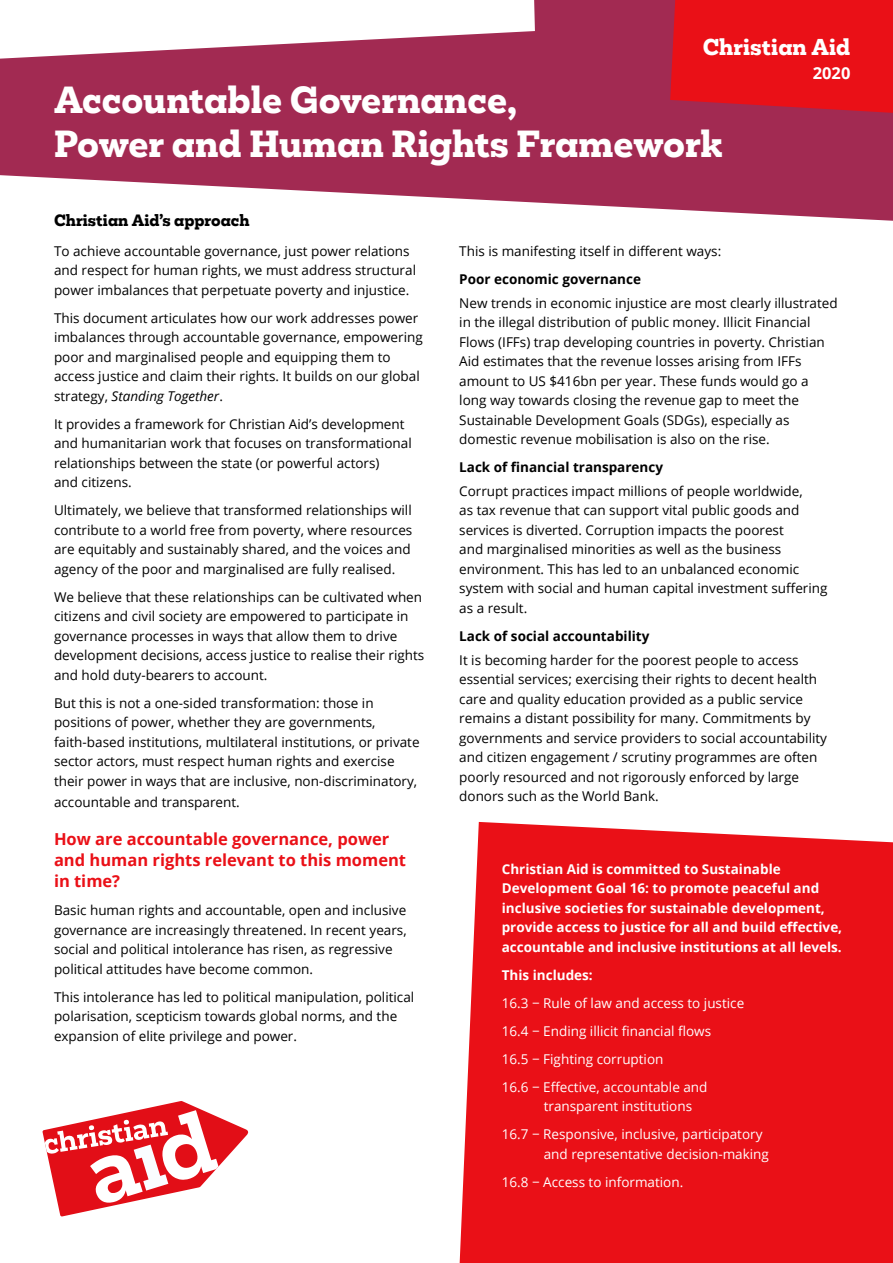
<style>
.page{position:relative;width:893px;height:1263px;background:#fff}
.page>*{position:absolute;margin:0;border:0;box-sizing:border-box;transform-origin:0 0}
.t1{font:800 34.5px/43.5px "Mokoko";letter-spacing:-.005em;color:#fff}
.t2{font:800 21px "Mokoko";color:#fff}
.t3{font:700 16.5px/21px "Open Sans";color:#ea1017}
.t4{font:700 16.5px "Open Sans";color:#fff}
.t5{font:800 15px "Mokoko";color:#000}
.t6{font:13.5px/19.5px "Open Sans";color:#000}
.t7{font:13.5px/28px "Open Sans";color:#fff}
.t8{font:700 13.5px/19.5px "Open Sans";color:#fff}
.t9{font:700 13.5px "Open Sans";color:#000}
.s1{font-style:italic}
</style>
<div class="page">
<svg style="left:42px;top:1101px;width:206px;height:115px"></svg>
<svg style="left:0;top:0;width:893px;height:221px;fill:#a22a52"></svg>
<svg style="left:670px;top:0;width:223px;height:113px;background:#e5111b"></svg>
<div style="left:460px;top:822px;width:433px;height:441px;background:#ea1017"></div>
<h2 class="t2" style="left:703px;top:33px;width:149px">Christian Aid</h2>
<p class="t4" style="left:813px;top:61px;width:39px">2020</p>
<h1 class="t1" style="left:54px;top:79px;width:670px">Accountable Governance,<br>Power and Human Rights Framework</h1>
<p class="t5" style="left:54px;top:210px;width:197px">Christian Aid’s approach</p>
<p class="t6" style="left:54px;top:241px;width:364px">To achieve accountable governance, just power relations and respect for human rights, we must address structural power imbalances that perpetuate poverty and injustice.</p>
<p class="t6" style="left:54px;top:308px;width:370px">This document articulates how our work addresses power imbalances through accountable governance, empowering poor and marginalised people and equipping them to access justice and claim their rights. It builds on our global strategy, <span class="s1">Standing Together</span>.</p>
<p class="t6" style="left:54px;top:414px;width:359px">It provides a framework for Christian Aid’s development and humanitarian work that focuses on transformational relationships between the state (or powerful actors)<br>and citizens.</p>
<p class="t6" style="left:54px;top:500px;width:360px">Ultimately, we believe that transformed relationships will contribute to a world free from poverty, where resources are equitably and sustainably shared, and the voices and agency of the poor and marginalised are fully realised.</p>
<p class="t6" style="left:54px;top:587px;width:372px">We believe that these relationships can be cultivated when citizens and civil society are empowered to participate in governance processes in ways that allow them to drive development decisions, access justice to realise their rights and hold duty-bearers to account.</p>
<p class="t6" style="left:54px;top:693px;width:367px">But this is not a one-sided transformation: those in positions of power, whether they are governments, faith-based institutions, multilateral institutions, or private sector actors, must respect human rights and exercise their power in ways that are inclusive, non-discriminatory,</p>
<p class="t6" style="left:54px;top:792px;width:187px">accountable and transparent.</p>
<p class="t3" style="left:54px;top:828px;width:354px">How are accountable governance, power and human rights relevant to this moment in time?</p>
<p class="t6" style="left:54px;top:900px;width:354px">Basic human rights and accountable, open and inclusive governance are increasingly threatened. In recent years, social and political intolerance has risen, as regressive political attitudes have become common.</p>
<p class="t6" style="left:54px;top:986px;width:362px">This intolerance has led to political manipulation, political polarisation, scepticism towards global norms, and the expansion of elite privilege and power.</p>
<p class="t6" style="left:459px;top:241px;width:264px">This is manifesting itself in different ways:</p>
<p class="t9" style="left:459px;top:269px;width:183px">Poor economic governance</p>
<p class="t6" style="left:459px;top:293px;width:380px">New trends in economic injustice are most clearly illustrated in the illegal distribution of public money. Illicit Financial Flows (IFFs) trap developing countries in poverty. Christian Aid estimates that the revenue losses arising from IFFs amount to US $416bn per year. These funds would go a long way towards closing the revenue gap to meet the Sustainable Development Goals (SDGs), especially as domestic revenue mobilisation is also on the rise.</p>
<p class="t9" style="left:459px;top:458px;width:205px">Lack of financial transparency</p>
<p class="t6" style="left:459px;top:481px;width:370px">Corrupt practices impact millions of people worldwide,<br>as tax revenue that can support vital public goods and services is diverted. Corruption impacts the poorest<br>and marginalised minorities as well as the business environment. This has led to an unbalanced economic system with social and human capital investment suffering as a result.</p>
<p class="t9" style="left:459px;top:626px;width:192px">Lack of social accountability</p>
<p class="t6" style="left:459px;top:650px;width:369px">It is becoming harder for the poorest people to access essential services; exercising their rights to decent health care and quality education provided as a public service remains a distant possibility for many. Commitments by governments and service providers to social accountability and citizen engagement / scrutiny programmes are often poorly resourced and not rigorously enforced by large donors such as the World Bank.</p>
<p class="t8" style="left:502px;top:858px;width:342px">Christian Aid is committed to Sustainable Development Goal 16: to promote peaceful and inclusive societies for sustainable development, provide access to justice for all and build effective, accountable and inclusive institutions at all levels.</p>
<p class="t8" style="left:502px;top:964px;width:93px">This includes:</p>
<p class="t7" style="left:502px;top:988px;width:244px">16.3 − Rule of law and access to justice 16.4 − Ending illicit financial flows<br>16.5 − Fighting corruption<br>16.6 − Effective, accountable and</p>
<p class="t7" style="left:502px;top:1092px;width:262px;text-indent:42px">transparent institutions<br>16.7 − Responsive, inclusive, participatory</p>
<p class="t7" style="left:502px;top:1139px;width:269px;text-indent:42px">and representative decision-making<br>16.8 − Access to information.</p>
</div>
